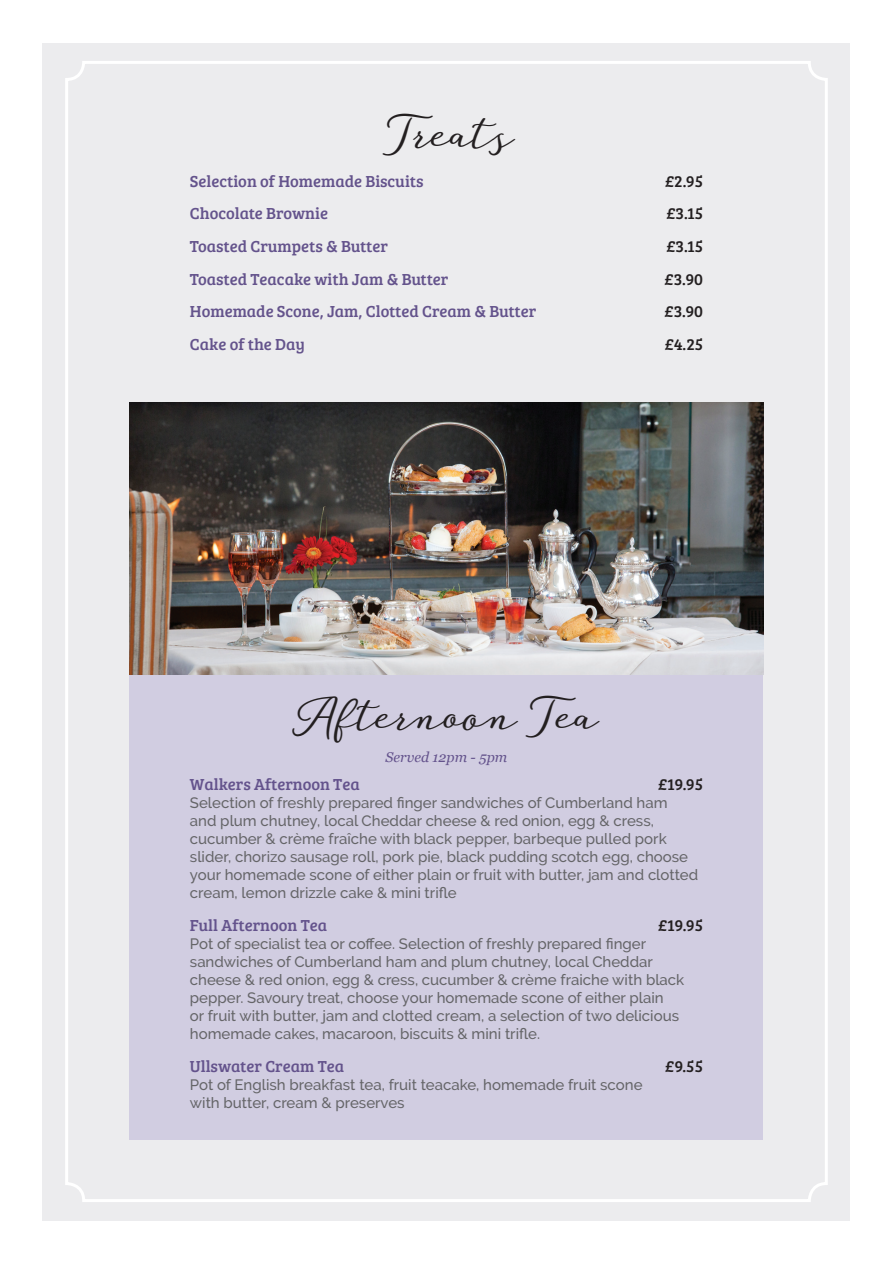
<style>
.page{position:relative;width:893px;height:1263px;background:#fff}
.page>*{position:absolute;margin:0;border:0;box-sizing:border-box;transform-origin:0 0}
.t1{font:700 34.05px "Guess";color:#231f20}
.t2{font:16.5px "Bree Serif";color:#64538c}
.t3{font:16.5px "Bree Serif";color:#231f20}
.t4{font:500 15px/18px "Raleway";color:#656568}
.t5{font:italic 14.1px "Georgia";color:#64538c}
</style>
<div class="page">
<div style="left:43px;top:43px;width:807px;height:1177px;background:#ececee"></div>
<div style="left:130px;top:402px;width:633px;height:737px;background:#d1cde1"></div>
<img style="left:130px;top:402px;width:633px;height:272px">
<h1 class="t1" style="left:381px;top:111px;width:132px">Treats</h1>
<p class="t2" style="left:190px;top:169px;width:235px">Selection of Homemade Biscuits</p>
<p class="t3" style="left:665px;top:169px;width:39px">£2.95</p>
<p class="t2" style="left:190px;top:202px;width:140px">Chocolate Brownie</p>
<p class="t3" style="left:666px;top:202px;width:38px">£3.15</p>
<p class="t2" style="left:190px;top:234px;width:200px">Toasted Crumpets &amp; Butter</p>
<p class="t3" style="left:666px;top:234px;width:38px">£3.15</p>
<p class="t2" style="left:190px;top:267px;width:260px">Toasted Teacake with Jam &amp; Butter</p>
<p class="t3" style="left:665px;top:267px;width:40px">£3.90</p>
<p class="t2" style="left:190px;top:299px;width:348px">Homemade Scone, Jam, Clotted Cream &amp; Butter</p>
<p class="t3" style="left:665px;top:299px;width:40px">£3.90</p>
<p class="t2" style="left:190px;top:332px;width:117px">Cake of the Day</p>
<p class="t3" style="left:665px;top:332px;width:40px">£4.25</p>
<h1 class="t1" style="left:297px;top:693px;width:301px">Afternoon Tea</h1>
<p class="t5" style="left:386px;top:747px;width:123px">Served 12pm - 5pm</p>
<p class="t2" style="left:190px;top:773px;width:171px">Walkers Afternoon Tea</p>
<p class="t3" style="left:658px;top:773px;width:47px">£19.95</p>
<p class="t4" style="left:190px;top:794px;width:510px">Selection of freshly prepared finger sandwiches of Cumberland ham<br>and plum chutney, local Cheddar cheese &amp; red onion, egg &amp; cress, cucumber &amp; crème fraîche with black pepper, barbeque pulled pork slider, chorizo sausage roll, pork pie, black pudding scotch egg, choose your homemade scone of either plain or fruit with butter, jam and clotted cream, lemon drizzle cake &amp; mini trifle</p>
<p class="t2" style="left:190px;top:913px;width:139px">Full Afternoon Tea</p>
<p class="t3" style="left:658px;top:913px;width:47px">£19.95</p>
<p class="t4" style="left:190px;top:935px;width:496px">Pot of specialist tea or coffee. Selection of freshly prepared finger sandwiches of Cumberland ham and plum chutney, local Cheddar cheese &amp; red onion, egg &amp; cress, cucumber &amp; crème fraiche with black pepper. Savoury treat, choose your homemade scone of either plain<br>or fruit with butter, jam and clotted cream, a selection of two delicious homemade cakes, macaroon, biscuits &amp; mini trifle.</p>
<p class="t2" style="left:190px;top:1054px;width:156px">Ullswater Cream Tea</p>
<p class="t3" style="left:665px;top:1054px;width:39px">£9.55</p>
<p class="t4" style="left:190px;top:1075px;width:454px">Pot of English breakfast tea, fruit teacake, homemade fruit scone with butter, cream &amp; preserves</p>
</div>
